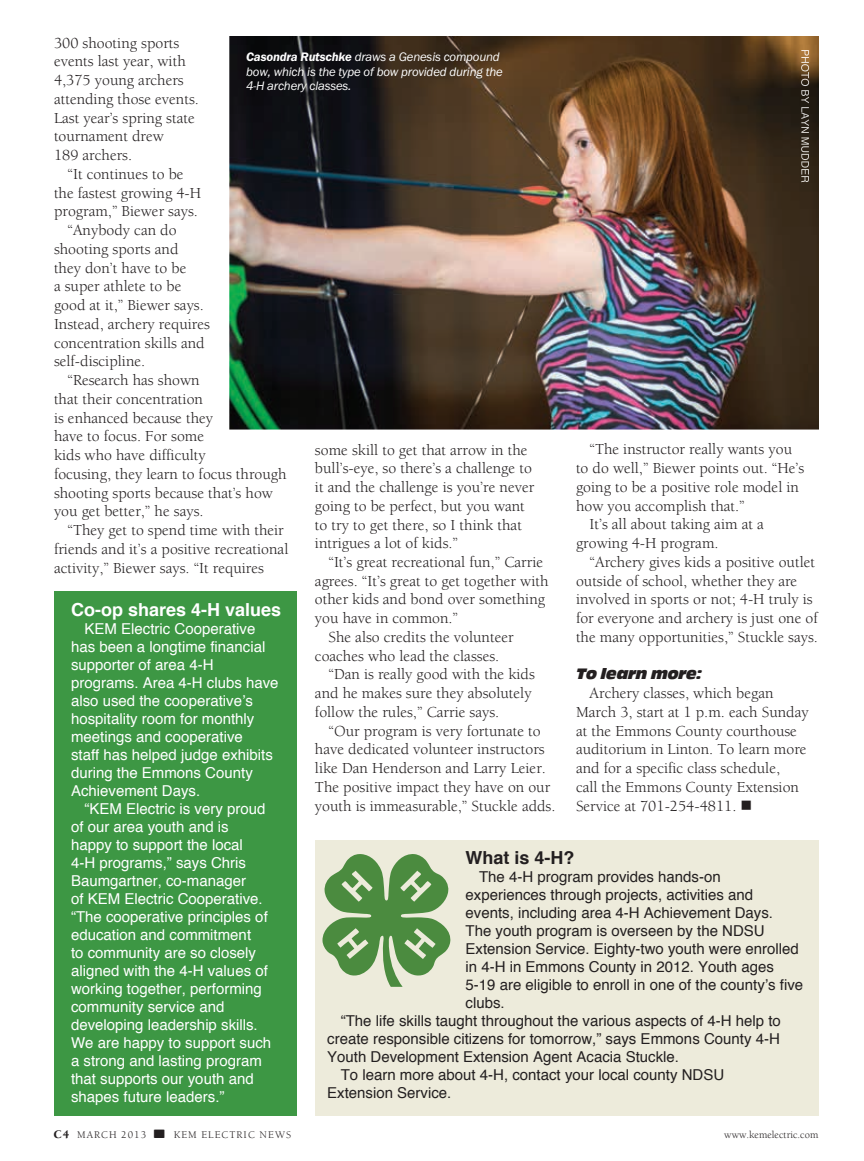
<style>
.page{position:relative;width:864px;height:1161px;background:#fff}
.page>*{position:absolute;margin:0;border:0;box-sizing:border-box;transform-origin:0 0}
.t1{font:700 18px "Helvetica";color:#fff}
.t2{font:700 18px "Helvetica";color:#231f20}
.t3{font:15.75px/18.8px "Berkeley";color:#231f20}
.t4{font:15.75px "Antique Oli T Comp Ital";color:#231f20}
.t5{font:15px/18px "Helvetica";color:#fff}
.t6{font:15px "Helvetica";color:#231f20}
.t7{font:italic 12.75px/14.2px "Franklin Gothic Itc T";letter-spacing:-.015em;color:#fff}
.t8{font:10.5px "Berkeley";letter-spacing:.1em;color:#231f20}
.t9{font:10.5px "Berkeley";color:#231f20}
.s1{font-weight:600}
.s2{font-weight:900;font-size:12px}
.s3{font-family:"Dingthings Normal"}
</style>
<div class="page">
<img style="left:229px;top:36px;width:590px;height:394px">
<div style="left:54px;top:591px;width:243px;height:525px;background:#3d9744"></div>
<div style="left:315px;top:841px;width:504px;height:275px;background:#edebdb"></div>
<img style="left:801px;top:50px;width:8px;height:132px">
<svg style="left:322px;top:854px;width:129px;height:133px"></svg>
<p class="t3" style="left:54px;top:34px;width:146px">300 shooting sports events last year, with<br>4,375 young archers attending those events.<br>Last year’s spring state tournament drew<br>189 archers.</p>
<p class="t3" style="left:67px;top:165px;width:118px">“It continues to be</p>
<p class="t3" style="left:54px;top:184px;width:149px">the fastest growing 4-H</p>
<p class="t3" style="left:54px;top:202px;width:146px">program,” Biewer says.</p>
<p class="t3" style="left:67px;top:221px;width:111px">“Anybody can do</p>
<p class="t3" style="left:54px;top:240px;width:126px">shooting sports and</p>
<p class="t3" style="left:54px;top:259px;width:134px">they don’t have to be</p>
<p class="t3" style="left:54px;top:277px;width:129px">a super athlete to be</p>
<p class="t3" style="left:54px;top:296px;width:151px">good at it,” Biewer says.</p>
<p class="t3" style="left:54px;top:315px;width:158px">Instead, archery requires</p>
<p class="t3" style="left:54px;top:334px;width:152px">concentration skills and</p>
<p class="t3" style="left:54px;top:352px;width:93px">self-discipline.</p>
<p class="t3" style="left:67px;top:371px;width:134px">“Research has shown</p>
<p class="t3" style="left:54px;top:390px;width:151px">that their concentration</p>
<p class="t3" style="left:54px;top:409px;width:161px">is enhanced because they</p>
<p class="t3" style="left:54px;top:427px;width:152px">have to focus. For some</p>
<p class="t3" style="left:54px;top:446px;width:153px">kids who have difficulty</p>
<p class="t3" style="left:54px;top:465px;width:234px">focusing, they learn to focus through</p>
<p class="t3" style="left:54px;top:484px;width:220px">shooting sports because that’s how</p>
<p class="t3" style="left:54px;top:502px;width:151px">you get better,” he says.</p>
<p class="t3" style="left:67px;top:521px;width:218px">“They get to spend time with their</p>
<p class="t3" style="left:54px;top:540px;width:236px">friends and it’s a positive recreational</p>
<p class="t3" style="left:54px;top:559px;width:211px">activity,” Biewer says. “It requires</p>
<p class="t7" style="left:246px;top:50px;width:258px"><span class="s1">Casondra Rutschke</span> draws a Genesis compound bow, which is the type of bow provided during the<br>4-H archery classes.</p>
<p class="t3" style="left:590px;top:440px;width:204px">“The instructor really wants you</p>
<p class="t3" style="left:576px;top:459px;width:230px">to do well,” Biewer points out. “He’s</p>
<p class="t3" style="left:576px;top:478px;width:225px">going to be a positive role model in</p>
<p class="t3" style="left:576px;top:497px;width:170px">how you accomplish that.”</p>
<p class="t3" style="left:590px;top:515px;width:176px">It’s all about taking aim at a</p>
<p class="t3" style="left:576px;top:534px;width:144px">growing 4-H program.</p>
<p class="t3" style="left:590px;top:553px;width:227px">“Archery gives kids a positive outlet</p>
<p class="t3" style="left:576px;top:572px;width:223px">outside of school, whether they are</p>
<p class="t3" style="left:576px;top:590px;width:238px">involved in sports or not; 4-H truly is</p>
<p class="t3" style="left:576px;top:609px;width:243px">for everyone and archery is just one of</p>
<p class="t3" style="left:576px;top:628px;width:244px">the many opportunities,” Stuckle says.</p>
<p class="t4" style="left:576px;top:665px;width:127px">To learn more:</p>
<p class="t3" style="left:576px;top:684px;width:234px;text-indent:13px">Archery classes, which began<br>March 3, start at 1 p.m. each Sunday at the Emmons County courthouse auditorium in Linton. To learn more and for a specific class schedule,<br>call the Emmons County Extension<br>Service at 701-254-4811. ■</p>
<p class="t3" style="left:315px;top:441px;width:221px">some skill to get that arrow in the bull’s-eye, so there’s a challenge to it and the challenge is you’re never going to be perfect, but you want to try to get there, so I think that intrigues a lot of kids.”</p>
<p class="t3" style="left:328px;top:553px;width:216px">“It’s great recreational fun,” Carrie</p>
<p class="t3" style="left:315px;top:572px;width:235px">agrees. “It’s great to get together with</p>
<p class="t3" style="left:315px;top:591px;width:232px">other kids and bond over something</p>
<p class="t3" style="left:315px;top:609px;width:145px">you have in common.”</p>
<p class="t3" style="left:328px;top:628px;width:187px">She also credits the volunteer</p>
<p class="t3" style="left:315px;top:647px;width:186px">coaches who lead the classes.</p>
<p class="t3" style="left:328px;top:665px;width:208px">“Dan is really good with the kids</p>
<p class="t3" style="left:315px;top:684px;width:218px">and he makes sure they absolutely</p>
<p class="t3" style="left:315px;top:703px;width:186px">follow the rules,” Carrie says.</p>
<p class="t3" style="left:328px;top:722px;width:214px">“Our program is very fortunate to</p>
<p class="t3" style="left:315px;top:740px;width:231px">have dedicated volunteer instructors</p>
<p class="t3" style="left:315px;top:759px;width:232px">like Dan Henderson and Larry Leier.</p>
<p class="t3" style="left:315px;top:778px;width:237px">The positive impact they have on our</p>
<p class="t3" style="left:315px;top:797px;width:242px">youth is immeasurable,” Stuckle adds.</p>
<p class="t1" style="left:71px;top:595px;width:212px">Co-op shares 4-H values</p>
<p class="t5" style="left:71px;top:620px;width:209px;text-indent:14px">KEM Electric Cooperative has been a longtime financial supporter of area 4-H programs. Area 4-H clubs have also used the cooperative’s hospitality room for monthly meetings and cooperative<br>staff has helped judge exhibits during the Emmons County<br>Achievement Days.</p>
<p class="t5" style="left:71px;top:800px;width:202px;text-indent:14px">“KEM Electric is very proud of our area youth and is happy to support the local<br>4-H programs,” says Chris<br>Baumgartner, co-manager<br>of KEM Electric Cooperative. “The cooperative principles of education and commitment<br>to community are so closely aligned with the 4-H values of working together, performing community service and developing leadership skills.<br>We are happy to support such a strong and lasting program that supports our youth and shapes future leaders.”</p>
<p class="t2" style="left:466px;top:843px;width:111px">What is 4-H?</p>
<p class="t6" style="left:479px;top:865px;width:243px">The 4-H program provides hands-on</p>
<p class="t6" style="left:466px;top:883px;width:289px">experiences through projects, activities and</p>
<p class="t6" style="left:466px;top:901px;width:309px">events, including area 4-H Achievement Days.</p>
<p class="t6" style="left:466px;top:919px;width:301px">The youth program is overseen by the NDSU</p>
<p class="t6" style="left:466px;top:937px;width:335px">Extension Service. Eighty-two youth were enrolled</p>
<p class="t6" style="left:466px;top:955px;width:310px">in 4-H in Emmons County in 2012. Youth ages</p>
<p class="t6" style="left:466px;top:973px;width:339px">5-19 are eligible to enroll in one of the county’s five</p>
<p class="t6" style="left:466px;top:991px;width:41px">clubs.</p>
<p class="t6" style="left:341px;top:1009px;width:442px">“The life skills taught throughout the various aspects of 4-H help to</p>
<p class="t6" style="left:327px;top:1027px;width:454px">create responsible citizens for tomorrow,” says Emmons County 4-H</p>
<p class="t6" style="left:327px;top:1045px;width:353px">Youth Development Extension Agent Acacia Stuckle.</p>
<p class="t6" style="left:341px;top:1063px;width:385px">To learn more about 4-H, contact your local county NDSU</p>
<p class="t6" style="left:327px;top:1081px;width:126px">Extension Service.</p>
<p class="t8" style="left:54px;top:1129px;width:239px"><span class="s2">C4</span> MARCH 2013 <span class="s3">,</span> KEM ELECTRIC NEWS</p>
<p class="t9" style="left:724px;top:1129px;width:96px">www.kemelectric.com</p>
</div>
